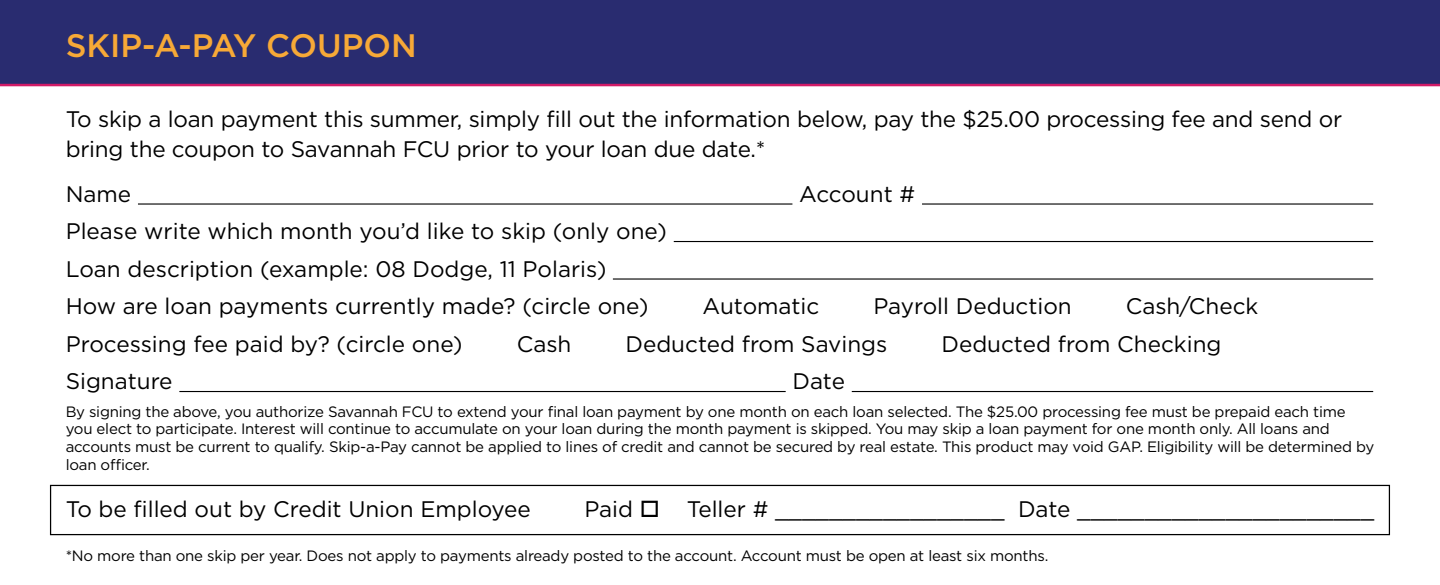
<style>
.page{position:relative;width:1440px;height:585px;background:#fff}
.page>*{position:absolute;margin:0;border:0;box-sizing:border-box;transform-origin:0 0}
.t1{font:500 32.5px "Gotham";color:#f7a937}
.t2{font:22.5px/37.5px "Gotham";color:#000}
.t3{font:15px/17.8px "Gotham";letter-spacing:-.015em;color:#000}
</style>
<div class="page">
<div style="left:0;top:0;width:1440px;height:86px;background:#292c70"></div>
<div style="left:50px;top:485px;width:1340px;height:50px;border:1px solid #000"></div>
<hr style="left:138px;top:203px;width:654px;height:2px;background:#000">
<hr style="left:922px;top:203px;width:451px;height:2px;background:#000">
<hr style="left:674px;top:241px;width:699px;height:1px;background:#000">
<hr style="left:613px;top:278px;width:760px;height:2px;background:#000">
<hr style="left:179px;top:391px;width:607px;height:1px;background:#000">
<hr style="left:852px;top:391px;width:521px;height:1px;background:#000">
<h1 class="t1" style="left:66px;top:24px;width:353px">SKIP-A-PAY COUPON</h1>
<h2 class="t2" style="left:66px;top:103px;width:1278px;line-height:30px">To skip a loan payment this summer, simply fill out the information below, pay the $25.00 processing fee and send or bring the coupon to Savannah FCU prior to your loan due date.*</h2>
<h2 class="t2" style="left:66px;top:175px;width:67px">Name</h2>
<h2 class="t2" style="left:799px;top:175px;width:118px">Account #</h2>
<h2 class="t2" style="left:66px;top:212px;width:603px">Please write which month you’d like to skip (only one)<br>Loan description (example: 08 Dodge, 11 Polaris)<br>How are loan payments currently made? (circle one)</h2>
<h2 class="t2" style="left:703px;top:287px;width:118px">Automatic</h2>
<h2 class="t2" style="left:873px;top:287px;width:200px">Payroll Deduction</h2>
<h2 class="t2" style="left:1126px;top:287px;width:134px">Cash/Check</h2>
<h2 class="t2" style="left:66px;top:325px;width:399px">Processing fee paid by? (circle one)</h2>
<h2 class="t2" style="left:517px;top:325px;width:56px">Cash</h2>
<h2 class="t2" style="left:625px;top:325px;width:263px">Deducted from Savings</h2>
<h2 class="t2" style="left:941px;top:325px;width:282px">Deducted from Checking</h2>
<h2 class="t2" style="left:66px;top:362px;width:108px">Signature</h2>
<h2 class="t2" style="left:792px;top:362px;width:54px">Date</h2>
<p class="t3" style="left:66px;top:402px;width:1310px">By signing the above, you authorize Savannah FCU to extend your final loan payment by one month on each loan selected. The $25.00 processing fee must be prepaid each time you elect to participate. Interest will continue to accumulate on your loan during the month payment is skipped. You may skip a loan payment for one month only. All loans and accounts must be current to qualify. Skip-a-Pay cannot be applied to lines of credit and cannot be secured by real estate. This product may void GAP. Eligibility will be determined by loan officer.</p>
<h2 class="t2" style="left:66px;top:490px;width:467px">To be filled out by Credit Union Employee</h2>
<h2 class="t2" style="left:584px;top:490px;width:791px">Paid □ Teller # _________________ Date ______________________</h2>
<p class="t3" style="left:66px;top:547px;width:984px">*No more than one skip per year. Does not apply to payments already posted to the account. Account must be open at least six months.</p>
</div>
